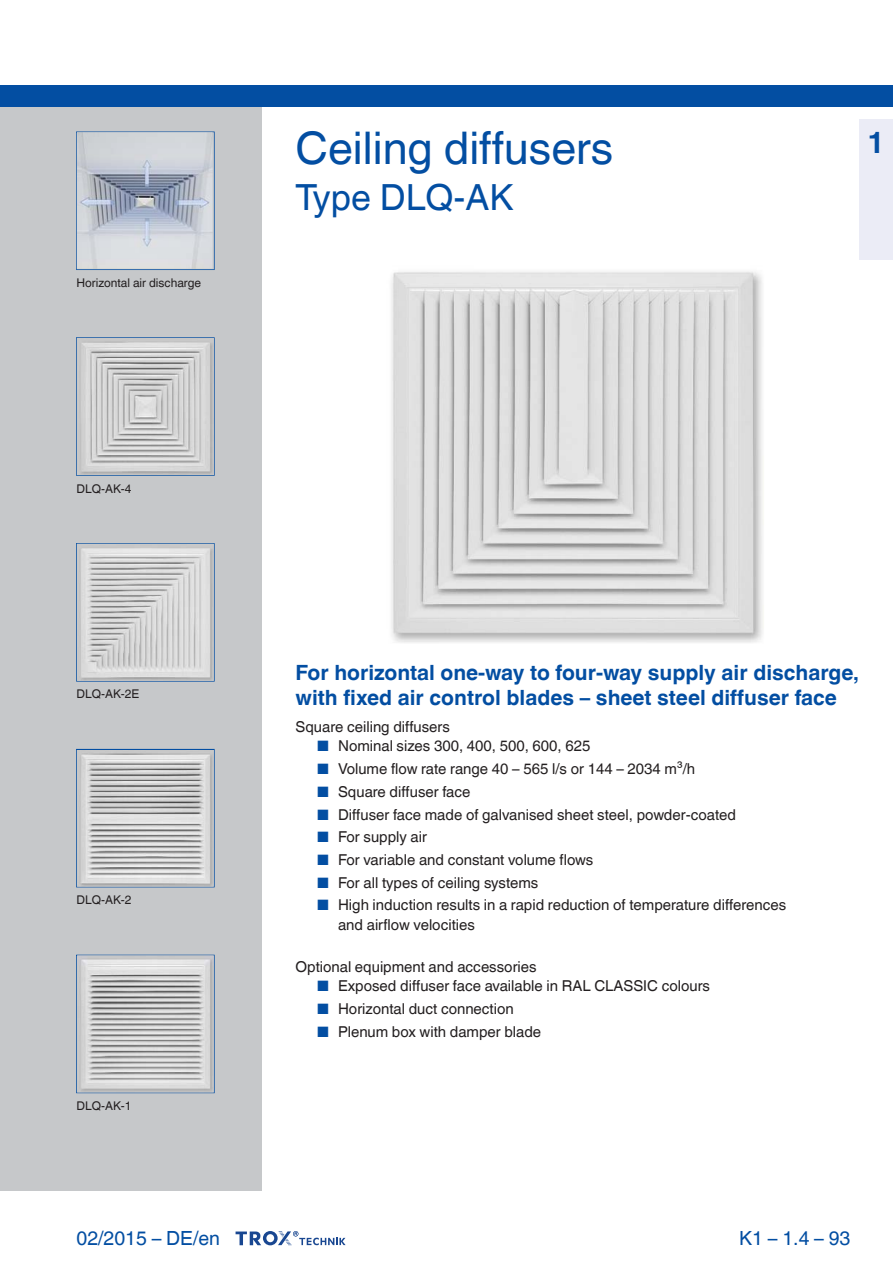
<style>
.page{position:relative;width:893px;height:1263px;background:#fff}
.page>*{position:absolute;margin:0;border:0;box-sizing:border-box;transform-origin:0 0}
.t1{font:45px "TROX Helvetica";color:#034ea2}
.t2{font:36px "TROX Helvetica";color:#034ea2}
.t3{font:700 30px "TROX Helvetica";color:#034ea2}
.t4{font:700 21px/25.5px "TROX Helvetica";color:#034ea2}
.t5{font:19.5px "TROX Helvetica";color:#034ea2}
.t6{font:15px/19.5px "TROX Helvetica";color:#231f20}
.t7{font:12px "TROX Helvetica";color:#231f20}
.s1{color:#034ea2}
</style>
<div class="page">
<div style="left:0;top:106px;width:261px;height:1084px;background:#c6c8ca"></div>
<div style="left:0;top:85px;width:893px;height:21px;background:#034ea2"></div>
<svg style="left:76px;top:132px;width:139px;height:138px"></svg>
<img style="left:77px;top:132px;width:136px;height:137px">
<svg style="left:76px;top:337px;width:139px;height:139px"></svg>
<img style="left:77px;top:338px;width:137px;height:137px">
<svg style="left:76px;top:543px;width:139px;height:139px"></svg>
<img style="left:77px;top:544px;width:137px;height:137px">
<svg style="left:76px;top:749px;width:139px;height:138px"></svg>
<img style="left:77px;top:751px;width:137px;height:136px">
<img style="left:77px;top:750px;width:137px;height:1px">
<svg style="left:76px;top:955px;width:139px;height:138px"></svg>
<img style="left:77px;top:955px;width:137px;height:137px">
<svg style="left:236px;top:1231px;width:110px;height:15px"></svg>
<img style="left:391px;top:271px;width:373px;height:372px">
<div style="left:859px;top:119px;width:34px;height:140px;background:#ebecf6"></div>
<p class="t7" style="left:76px;top:273px;width:126px">Horizontal air discharge</p>
<p class="t1" style="left:295px;top:111px;width:319px">Ceiling diffusers</p>
<p class="t2" style="left:295px;top:167px;width:220px">Type DLQ-AK</p>
<p class="t3" style="left:867px;top:118px;width:19px">1</p>
<p class="t7" style="left:76px;top:479px;width:56px">DLQ-AK-4</p>
<p class="t7" style="left:76px;top:684px;width:64px">DLQ-AK-2E</p>
<p class="t7" style="left:76px;top:890px;width:56px">DLQ-AK-2</p>
<p class="t7" style="left:76px;top:1096px;width:56px">DLQ-AK-1</p>
<p class="t5" style="left:76px;top:1222px;width:145px">02/2015 – DE/en</p>
<p class="t4" style="left:295px;top:658px;width:565px">For horizontal one-way to four-way supply air discharge, with fixed air control blades – sheet steel diffuser face</p>
<p class="t6" style="left:295px;top:715px;width:156px">Square ceiling diffusers</p>
<p class="t6" style="left:317px;top:735px;width:275px"><span class="s1">■</span> Nominal sizes 300, 400, 500, 600, 625</p>
<p class="t6" style="left:317px;top:758px;width:380px"><span class="s1">■</span> Volume flow rate range 40 – 565 l/s or 144 – 2034 m³/h</p>
<p class="t6" style="left:317px;top:780px;width:155px"><span class="s1">■</span> Square diffuser face</p>
<p class="t6" style="left:317px;top:803px;width:421px"><span class="s1">■</span> Diffuser face made of galvanised sheet steel, powder-coated</p>
<p class="t6" style="left:317px;top:826px;width:112px"><span class="s1">■</span> For supply air</p>
<p class="t6" style="left:317px;top:848px;width:278px"><span class="s1">■</span> For variable and constant volume flows</p>
<p class="t6" style="left:317px;top:871px;width:223px"><span class="s1">■</span> For all types of ceiling systems</p>
<p class="t6" style="left:338px;top:894px;width:450px;text-indent:-21px"><span class="s1">■</span> High induction results in a rapid reduction of temperature differences and airflow velocities</p>
<p class="t6" style="left:295px;top:955px;width:243px">Optional equipment and accessories</p>
<p class="t6" style="left:317px;top:975px;width:395px"><span class="s1">■</span> Exposed diffuser face available in RAL CLASSIC colours</p>
<p class="t6" style="left:317px;top:998px;width:198px"><span class="s1">■</span> Horizontal duct connection</p>
<p class="t6" style="left:317px;top:1020px;width:226px"><span class="s1">■</span> Plenum box with damper blade</p>
<p class="t5" style="left:739px;top:1222px;width:113px">K 1 – 1.4 – 93</p>
</div>
